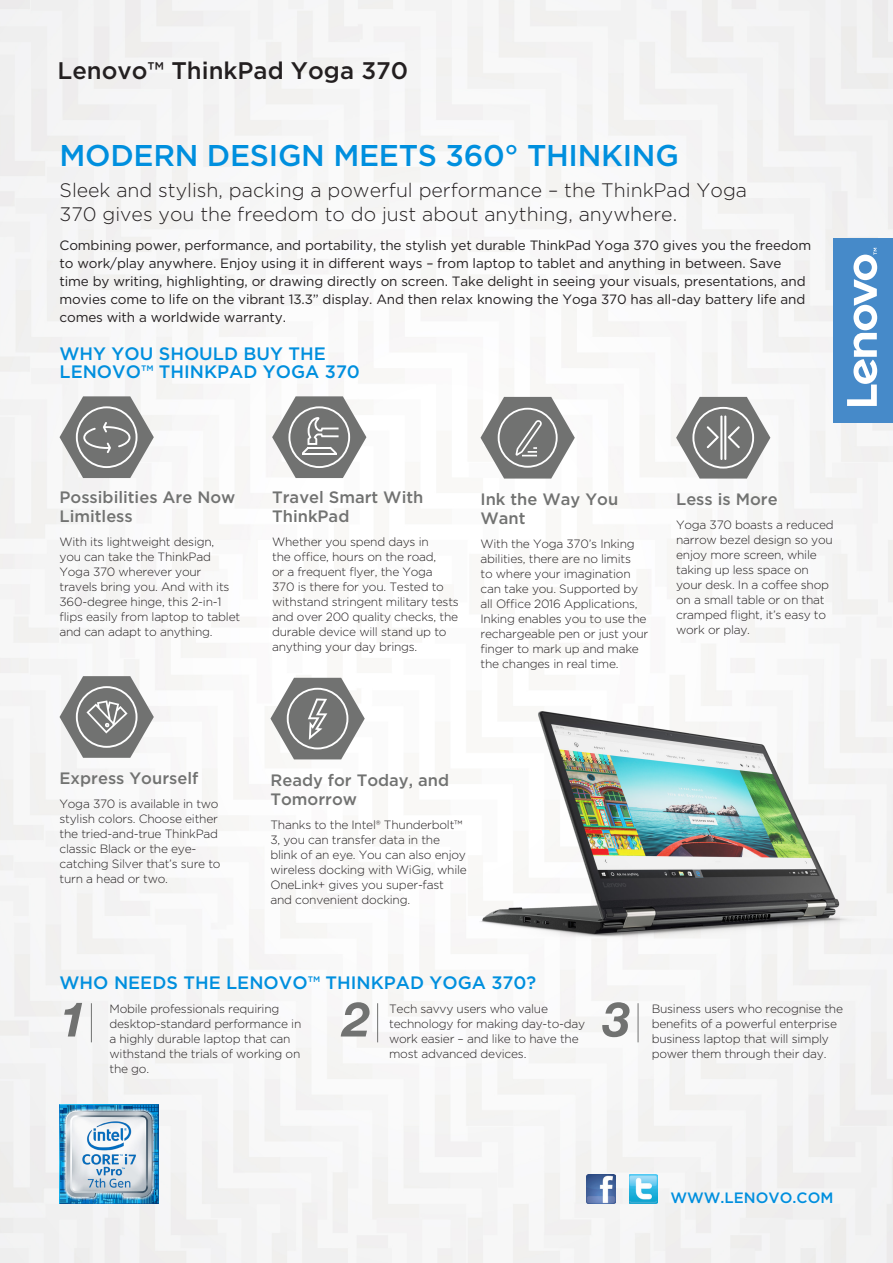
<style>
.page{position:relative;width:893px;height:1263px;background:#fff}
.page>*{position:absolute;margin:0;border:0;box-sizing:border-box;transform-origin:0 0}
.t1{font:500 30px "Gotham";letter-spacing:-.01em;color:#008fde}
.t2{font:500 24px "Gotham";color:#231f20}
.t3{font:300 19.5px/23.4px "Gotham";color:#231f20}
.t4{font:500 18px/18px "Gotham";color:#008fde}
.t5{font:500 16.5px/19.5px "Gotham";color:#717271}
.t6{font:500 15px "Gotham";color:#008fde}
.t7{font:13.5px/18px "Gotham";letter-spacing:-.01em;color:#231f20}
.t8{font:300 12px/15px "Gotham";letter-spacing:-.02em;color:#231f20}
</style>
<div class="page">
<img style="left:0;top:0;width:893px;height:1263px">
<div style="left:833px;top:238px;width:60px;height:185px;background:#468ac9"></div>
<svg style="left:847px;top:248px;width:30px;height:158px"></svg>
<img style="left:629px;top:1175px;width:29px;height:28px">
<img style="left:587px;top:1175px;width:28px;height:28px">
<hr style="left:91px;top:1003px;width:1px;height:39px;background:#717271">
<svg style="left:64px;top:1003px;width:18px;height:33px"></svg>
<hr style="left:377px;top:1003px;width:1px;height:39px;background:#717271">
<svg style="left:341px;top:1002px;width:29px;height:34px"></svg>
<hr style="left:638px;top:1003px;width:1px;height:39px;background:#717271">
<svg style="left:602px;top:1002px;width:27px;height:35px"></svg>
<img style="left:60px;top:1104px;width:99px;height:99px">
<img style="left:479px;top:689px;width:385px;height:283px">
<svg style="left:60px;top:676px;width:94px;height:82px"></svg>
<svg style="left:480px;top:397px;width:95px;height:82px"></svg>
<svg style="left:270px;top:678px;width:95px;height:81px"></svg>
<svg style="left:272px;top:396px;width:94px;height:82px"></svg>
<svg style="left:60px;top:396px;width:94px;height:82px"></svg>
<svg style="left:676px;top:397px;width:94px;height:82px"></svg>
<hr style="left:720px;top:415px;width:2px;height:45px;background:#fff">
<hr style="left:724px;top:415px;width:2px;height:45px;background:#fff">
<p class="t2" style="left:58px;top:55px;width:352px">Lenovo™ ThinkPad Yoga 370</p>
<p class="t1" style="left:60px;top:136px;width:621px">MODERN DESIGN MEETS 360° THINKING</p>
<p class="t3" style="left:60px;top:178px;width:689px">Sleek and stylish, packing a powerful performance – the ThinkPad Yoga<br>370 gives you the freedom to do just about anything, anywhere.</p>
<p class="t7" style="left:60px;top:235px;width:753px">Combining power, performance, and portability, the stylish yet durable ThinkPad Yoga 370 gives you the freedom to work/play anywhere. Enjoy using it in different ways – from laptop to tablet and anything in between. Save time by writing, highlighting, or drawing directly on screen. Take delight in seeing your visuals, presentations, and movies come to life on the vibrant 13.3” display. And then relax knowing the Yoga 370 has all-day battery life and comes with a worldwide warranty.</p>
<p class="t4" style="left:60px;top:344px;width:302px">WHY YOU SHOULD BUY THE<br>LENOVO™ THINKPAD YOGA 370</p>
<p class="t5" style="left:60px;top:487px;width:177px">Possibilities Are Now<br>Limitless</p>
<p class="t8" style="left:60px;top:534px;width:182px">With its lightweight design,<br>you can take the ThinkPad<br>Yoga 370 wherever your travels bring you. And with its<br>360-degree hinge, this 2-in-1 flips easily from laptop to tablet and can adapt to anything.</p>
<p class="t5" style="left:272px;top:487px;width:153px">Travel Smart With<br>ThinkPad</p>
<p class="t8" style="left:272px;top:534px;width:188px">Whether you spend days in<br>the office, hours on the road,<br>or a frequent flyer, the Yoga<br>370 is there for you. Tested to withstand stringent military tests and over 200 quality checks, the durable device will stand up to anything your day brings.</p>
<p class="t5" style="left:480px;top:489px;width:139px">Ink the Way You<br>Want</p>
<p class="t8" style="left:480px;top:536px;width:169px">With the Yoga 370’s Inking abilities, there are no limits<br>to where your imagination can take you. Supported by all Office 2016 Applications,<br>Inking enables you to use the rechargeable pen or just your finger to mark up and make the changes in real time.</p>
<p class="t5" style="left:676px;top:489px;width:103px">Less is More</p>
<p class="t8" style="left:676px;top:517px;width:159px">Yoga 370 boasts a reduced narrow bezel design so you enjoy more screen, while taking up less space on your desk. In a coffee shop on a small table or on that cramped flight, it’s easy to work or play.</p>
<p class="t5" style="left:60px;top:768px;width:140px">Express Yourself</p>
<p class="t8" style="left:60px;top:796px;width:163px">Yoga 370 is available in two stylish colors. Choose either the tried-and-true ThinkPad classic Black or the eye&shy;catching Silver that’s sure to turn a head or two.</p>
<p class="t5" style="left:270px;top:770px;width:180px">Ready for Today, and<br>Tomorrow</p>
<p class="t8" style="left:270px;top:817px;width:198px">Thanks to the Intel® Thunderbolt™<br>3, you can transfer data in the blink of an eye. You can also enjoy wireless docking with WiGig, while<br>OneLink+ gives you super-fast and convenient docking.</p>
<p class="t4" style="left:60px;top:973px;width:478px">WHO NEEDS THE LENOVO™ THINKPAD YOGA 370?</p>
<p class="t8" style="left:109px;top:1001px;width:193px">Mobile professionals requiring desktop-standard performance in a highly durable laptop that can withstand the trials of working on the go.</p>
<p class="t8" style="left:389px;top:1001px;width:198px">Tech savvy users who value technology for making day-to-day work easier – and like to have the most advanced devices.</p>
<p class="t8" style="left:652px;top:1001px;width:193px">Business users who recognise the benefits of a powerful enterprise business laptop that will simply power them through their day.</p>
<p class="t6" style="left:670px;top:1188px;width:165px">WWW.LENOVO.COM</p>
</div>
